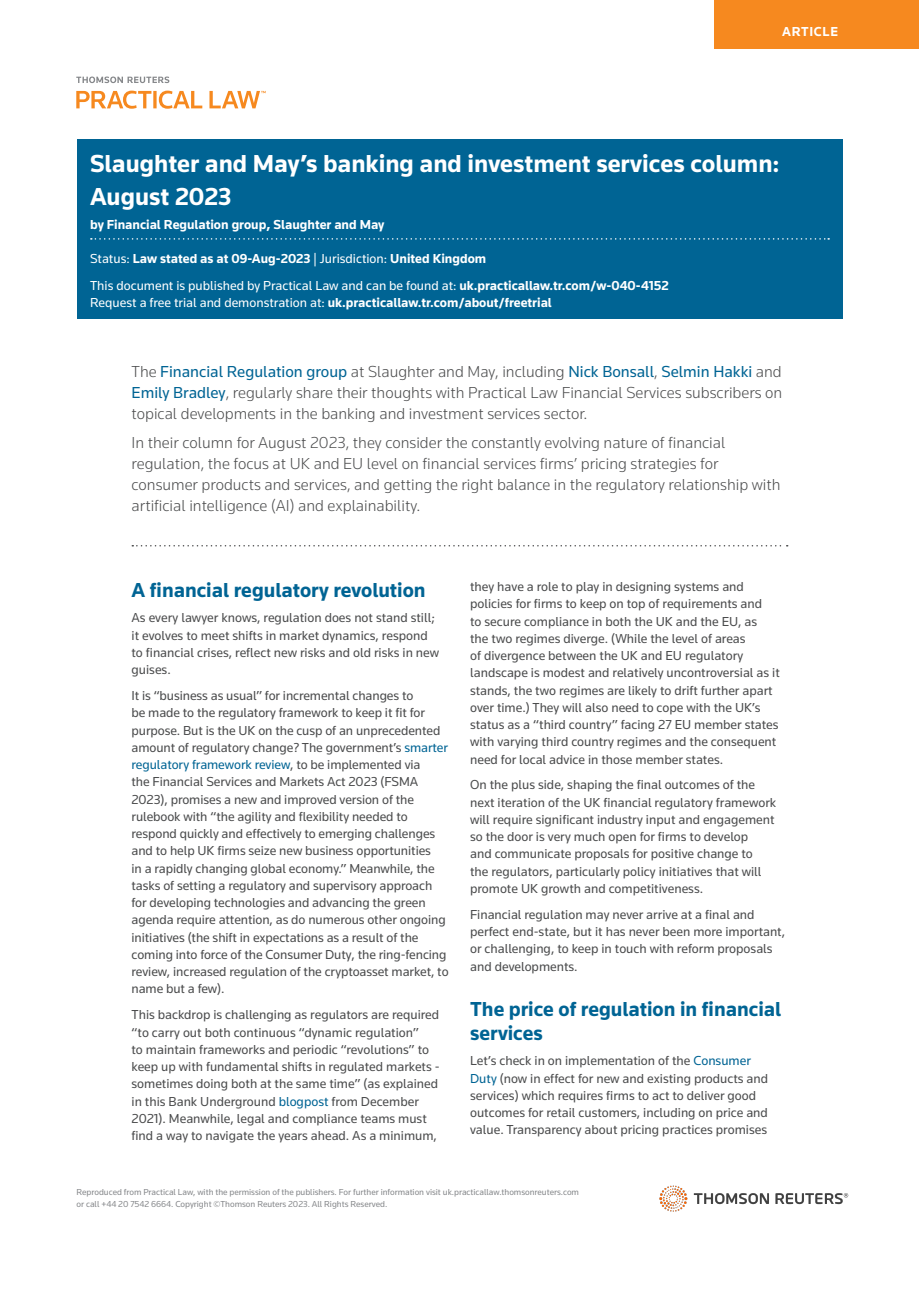
<style>
.page{position:relative;width:919px;height:1289px;background:#fff}
.page>*{position:absolute;margin:0;border:0;box-sizing:border-box;transform-origin:0 0}
.t1{font:700 25.5px/33px "Knowledge";color:#fff}
.t2{font:700 21px/24px "Knowledge";color:#006494}
.t3{font:300 16.5px/21px "Knowledge";color:#4b4c4d;text-align:justify}
.t4{font:13.5px/17.2px "Knowledge";color:#4b4c4d}
.t5{font:13.5px/27.2px "Knowledge";color:#fff}
.t6{font:700 13.5px "Knowledge";color:#fff}
.t7{font:700 13.5px "Knowledge";letter-spacing:.05em;color:#fff}
.t8{font:9px/12px "Knowledge";letter-spacing:-.005em;color:#86888b}
.s1{font-weight:700}
.s2{font-weight:400}
.s3{font-weight:400;color:#006494}
.s4{color:#006494}
</style>
<div class="page">
<svg style="left:76px;top:91px;width:189px;height:18px"></svg>
<svg style="left:76px;top:77px;width:93px;height:6px"></svg>
<img style="left:659px;top:1185px;width:190px;height:27px">
<div style="left:714px;top:0;width:204px;height:49px;background:#f6891f"></div>
<div style="left:77px;top:139px;width:765px;height:180px;background:#006494"></div>
<svg style="left:91px;top:238px;width:738px;height:2px"></svg>
<svg style="left:132px;top:545px;width:655px;height:1px"></svg>
<p class="t7" style="left:782px;top:23px;width:57px">ARTICLE</p>
<h1 class="t1" style="left:90px;top:146px;width:691px">Slaughter and May’s banking and investment services column:<br>August 2023</h1>
<p class="t6" style="left:90px;top:216px;width:296px">by Financial Regulation group, Slaughter and May</p>
<p class="t5" style="left:90px;top:245px;width:580px">Status: <span class="s1">Law stated as at 09-Aug-2023</span> | Jurisdiction: <span class="s1">United Kingdom<br></span>This document is published by Practical Law and can be found at: <span class="s1">uk.practicallaw.tr.com/w-040-4152</span></p>
<p class="t6" style="left:90px;top:294px;width:463px"><span class="s2">Request a free trial and demonstration at:</span> uk.practicallaw.tr.com/about/freetrial</p>
<p class="t3" style="left:131px;top:360px;width:652px">The <span class="s3">Financial Regulation group</span> at Slaughter and May, including <span class="s3">Nick Bonsall</span>, <span class="s3">Selmin Hakki</span> and <span class="s3">Emily Bradley</span>, regularly share their thoughts with Practical Law Financial Services subscribers on topical developments in the banking and investment services sector.</p>
<p class="t3" style="left:131px;top:431px;width:650px;text-align:left">In their column for August 2023, they consider the constantly evolving nature of financial regulation, the focus at UK and EU level on financial services firms’ pricing strategies for consumer products and services, and getting the right balance in the regulatory relationship with artificial intelligence (AI) and explainability.</p>
<h2 class="t2" style="left:131px;top:577px;width:295px">A financial regulatory revolution</h2>
<p class="t4" style="left:131px;top:609px;width:309px">As every lawyer knows, regulation does not stand still; it evolves to meet shifts in market dynamics, respond to financial crises, reflect new risks and old risks in new guises.</p>
<p class="t4" style="left:131px;top:686px;width:318px">It is “business as usual” for incremental changes to<br>be made to the regulatory framework to keep it fit for purpose. But is the UK on the cusp of an unprecedented amount of regulatory change? The government’s <span class="s4">smarter regulatory framework review</span>, to be implemented via<br>the Financial Services and Markets Act 2023 (FSMA 2023), promises a new and improved version of the rulebook with “the agility and flexibility needed to respond quickly and effectively to emerging challenges and to help UK firms seize new business opportunities<br>in a rapidly changing global economy.” Meanwhile, the tasks of setting a regulatory and supervisory approach for developing technologies and advancing the green agenda require attention, as do numerous other ongoing initiatives (the shift in expectations as a result of the coming into force of the Consumer Duty, the ring-fencing review, increased regulation of the cryptoasset market, to name but a few).</p>
<p class="t4" style="left:131px;top:1005px;width:310px">This backdrop is challenging as regulators are required “to carry out both continuous “dynamic regulation”<br>to maintain frameworks and periodic “revolutions” to keep up with fundamental shifts in regulated markets - sometimes doing both at the same time” (as explained in this Bank Underground <span class="s4">blogpost</span> from December 2021). Meanwhile, legal and compliance teams must find a way to navigate the years ahead. As a minimum,</p>
<p class="t4" style="left:470px;top:577px;width:311px">they have a role to play in designing systems and policies for firms to keep on top of requirements and<br>to secure compliance in both the UK and the EU, as<br>the two regimes diverge. (While the level of areas<br>of divergence between the UK and EU regulatory landscape is modest and relatively uncontroversial as it stands, the two regimes are likely to drift further apart over time.) They will also need to cope with the UK’s status as a “third country” facing 27 EU member states with varying third country regimes and the consequent need for local advice in those member states.</p>
<p class="t4" style="left:470px;top:776px;width:307px">On the plus side, shaping the final outcomes of the next iteration of the UK financial regulatory framework will require significant industry input and engagement so the door is very much open for firms to develop<br>and communicate proposals for positive change to<br>the regulators, particularly policy initiatives that will promote UK growth and competitiveness.</p>
<p class="t4" style="left:470px;top:905px;width:316px">Financial regulation may never arrive at a final and perfect end-state, but it has never been more important, or challenging, to keep in touch with reform proposals and developments.</p>
<h2 class="t2" style="left:470px;top:996px;width:312px">The price of regulation in financial services</h2>
<p class="t4" style="left:470px;top:1052px;width:299px">Let’s check in on implementation of the <span class="s4">Consumer Duty</span> (now in effect for new and existing products and services) which requires firms to act to deliver good outcomes for retail customers, including on price and value. Transparency about pricing practices promises</p>
<p class="t8" style="left:77px;top:1185px;width:504px">Reproduced from Practical Law, with the permission of the publishers. For further information visit uk.practicallaw.thomsonreuters.com or call +44 20 7542 6664. Copyright ©Thomson Reuters 2023. All Rights Reserved.</p>
</div>
